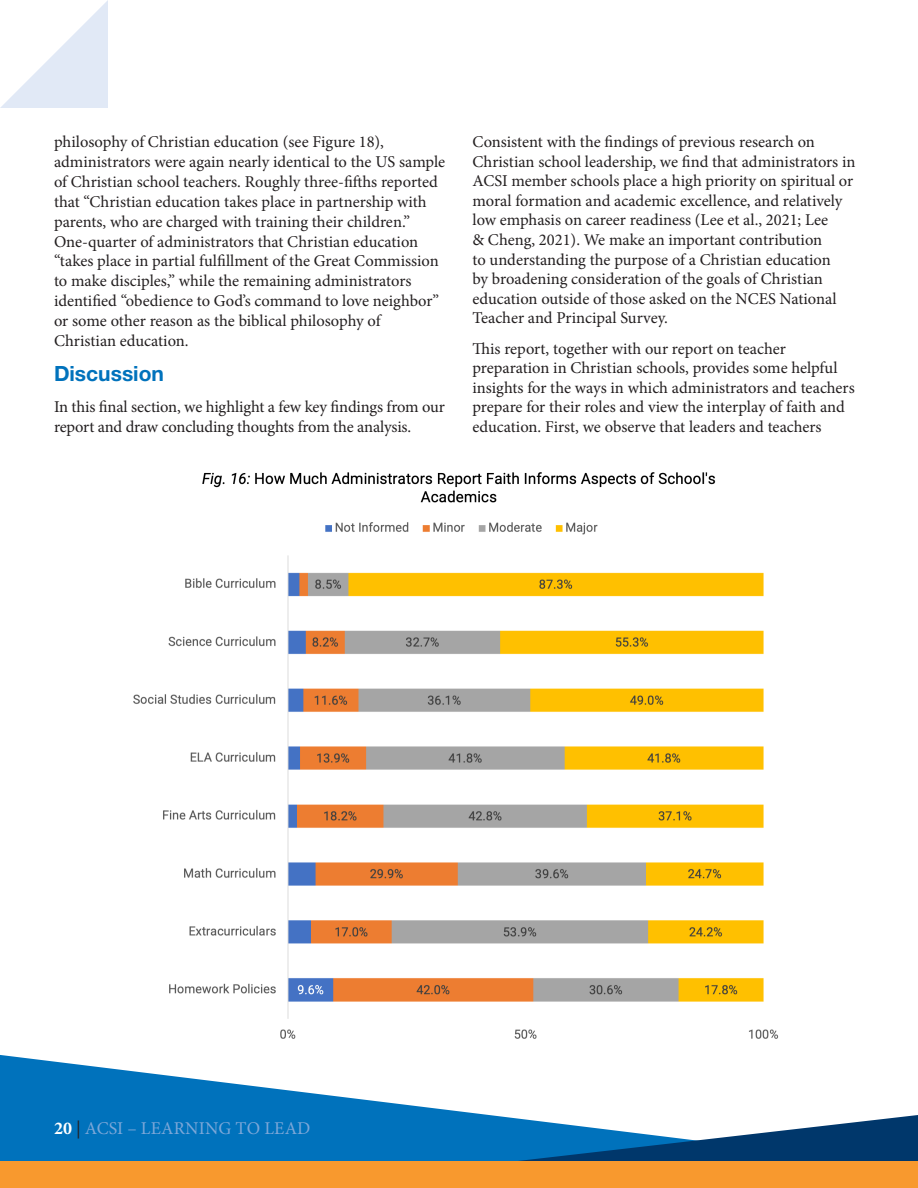
<style>
.page{position:relative;width:918px;height:1188px;background:#fff}
.page>*{position:absolute;margin:0;border:0;box-sizing:border-box;transform-origin:0 0}
.t1{font:700 21px "Helvetica Neue LT Std";color:#0072bc}
.t2{font:18px "Minion Pro";letter-spacing:.01em;color:#7ca7d8}
.t3{font:16.5px/19.6px "Minion Pro";color:#231f20}
.s1{font-weight:700;color:#fff}
.s2{color:#231f20}
</style>
<div class="page">
<svg style="left:0;top:1055px;width:489px;height:106px;fill:#0072bc"></svg>
<svg style="left:459px;top:1115px;width:459px;height:46px"></svg>
<div style="left:0;top:1161px;width:918px;height:27px;background:#f8992e"></div>
<img style="left:133px;top:472px;width:646px;height:567px">
<svg style="left:0;top:0;width:108px;height:108px"></svg>
<p class="t3" style="left:54px;top:132px;width:393px">philosophy of Christian education (see Figure 18), administrators were again nearly identical to the US sample of Christian school teachers. Roughly three-fifths reported that “Christian education takes place in partnership with parents, who are charged with training their children.” One-quarter of administrators that Christian education “takes place in partial fulfillment of the Great Commission to make disciples,” while the remaining administrators identified “obedience to God’s command to love neighbor” or some other reason as the biblical philosophy of Christian education.</p>
<p class="t1" style="left:54px;top:361px;width:112px">Discussion</p>
<p class="t3" style="left:54px;top:397px;width:392px">In this final section, we highlight a few key findings from our report and draw concluding thoughts from the analysis.</p>
<p class="t3" style="left:472px;top:132px;width:385px">Consistent with the findings of previous research on Christian school leadership, we find that administrators in ACSI member schools place a high priority on spiritual or moral formation and academic excellence, and relatively low emphasis on career readiness (Lee et al., 2021; Lee<br>&amp; Cheng, 2021). We make an important contribution<br>to understanding the purpose of a Christian education<br>by broadening consideration of the goals of Christian education outside of those asked on the NCES National Teacher and Principal Survey.</p>
<p class="t3" style="left:472px;top:339px;width:384px">This report, together with our report on teacher preparation in Christian schools, provides some helpful insights for the ways in which administrators and teachers prepare for their roles and view the interplay of faith and education. First, we observe that leaders and teachers</p>
<p class="t2" style="left:54px;top:1116px;width:258px"><span class="s1">20</span> <span class="s2">|</span> ACSI – LEARNING TO LEAD</p>
</div>
